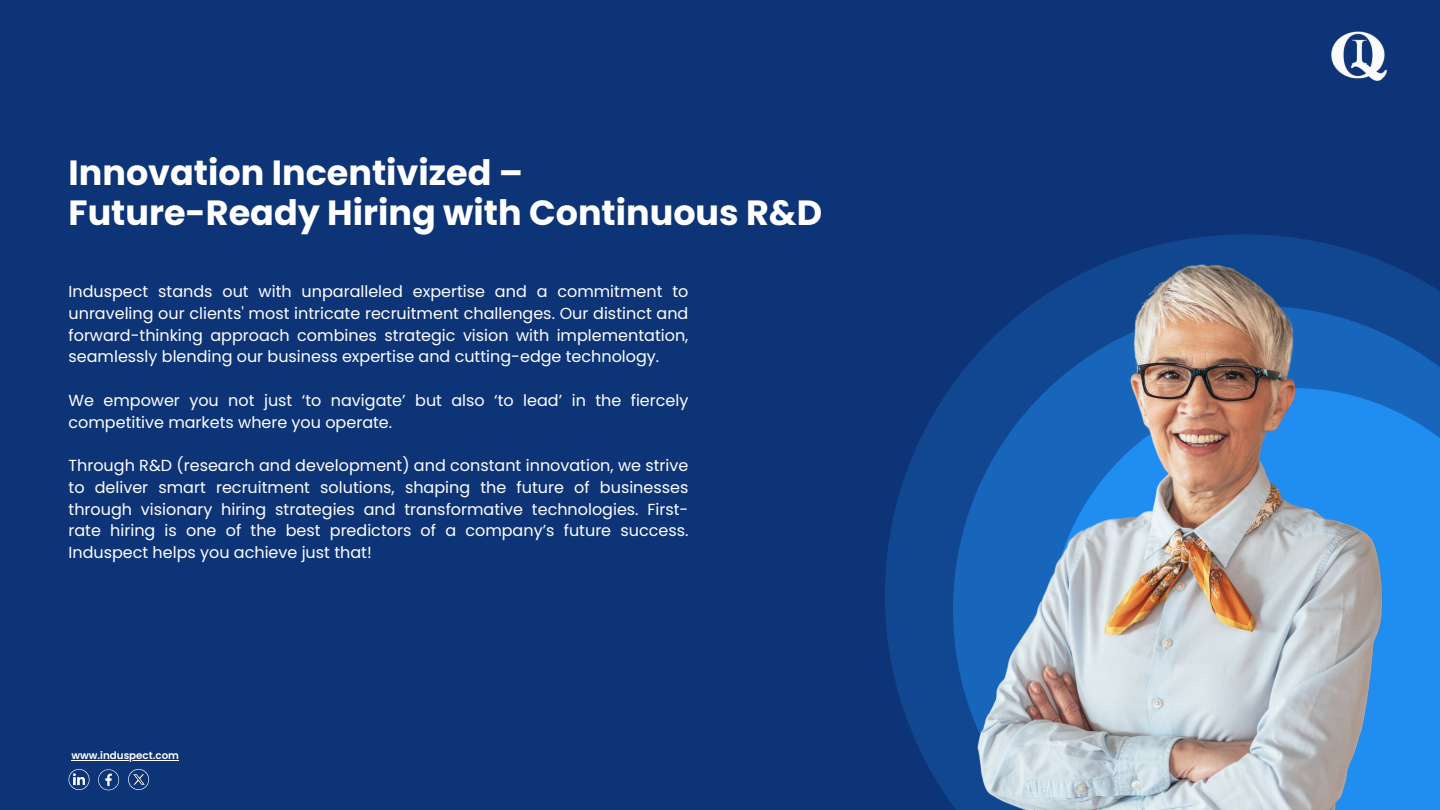
<style>
.page{position:relative;width:1440px;height:810px;background:#0d3477}
.page>*{position:absolute;margin:0;border:0;box-sizing:border-box;transform-origin:0 0}
.t1{font:700 35px "Poppins";color:#fff}
.t2{font:16px/21.8px "Poppins";color:#fff;text-align:justify}
.t3{font:600 10.3px "Poppins";color:#fff}
</style>
<div class="page">
<img style="left:1332px;top:32px;width:54px;height:49px">
<svg style="left:98px;top:769px;width:21px;height:21px"></svg>
<svg style="left:69px;top:769px;width:21px;height:21px"></svg>
<svg style="left:128px;top:769px;width:20px;height:21px"></svg>
<img style="left:129px;top:774px;width:20px;height:11px">
<img style="left:72px;top:773px;width:14px;height:13px">
<hr style="left:71px;top:760px;width:108px;height:1px;background:#fff">
<img style="left:885px;top:234px;width:555px;height:576px">
<p class="t1" style="left:69px;top:149px;width:456px">Innovation Incentivized –</p>
<p class="t1" style="left:69px;top:188px;width:755px">Future-Ready Hiring with Continuous R&amp;D</p>
<p class="t2" style="left:69px;top:281px;width:621px">Induspect stands out with unparalleled expertise and a commitment to unraveling our clients' most intricate recruitment challenges. Our distinct and forward-thinking approach combines strategic vision with implementation, seamlessly blending our business expertise and cutting-edge technology.</p>
<p class="t2" style="left:69px;top:389px;width:621px">We empower you not just ‘to navigate’ but also ‘to lead’ in the fiercely competitive markets where you operate.</p>
<p class="t2" style="left:69px;top:455px;width:621px">Through R&amp;D (research and development) and constant innovation, we strive to deliver smart recruitment solutions, shaping the future of businesses through visionary hiring strategies and transformative technologies. First&shy;rate hiring is one of the best predictors of a company’s future success.<br>Induspect helps you achieve just that!</p>
<p class="t3" style="left:71px;top:749px;width:109px">www.induspect.com</p>
</div>
